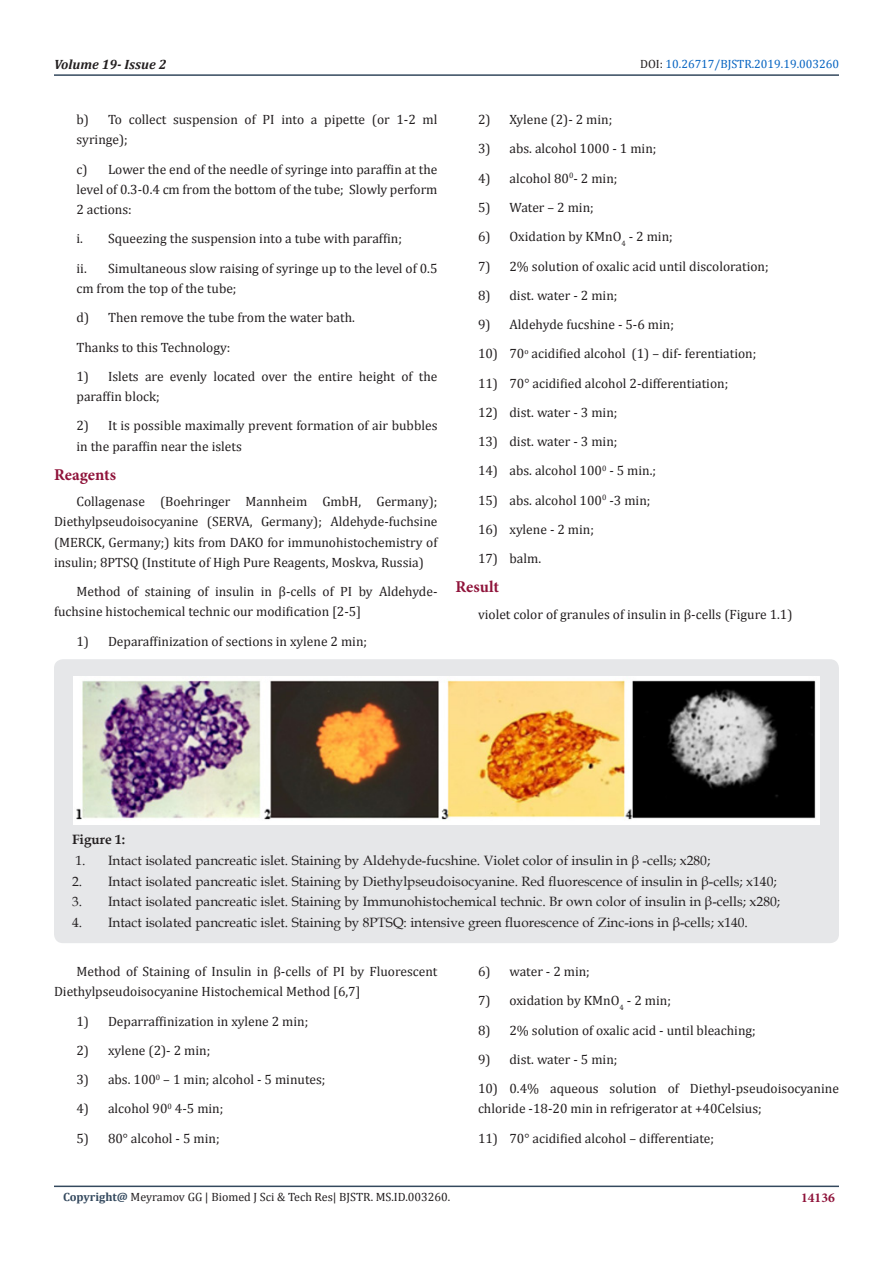
<style>
.page{position:relative;width:893px;height:1263px;background:#fff}
.page>*{position:absolute;margin:0;border:0;box-sizing:border-box;transform-origin:0 0}
.t1{font:700 16.5px "Minion Pro";color:#8f133a}
.t2{font:13.5px/20.2px "Cambria";color:#231f20}
.t3{font:13.5px "Book Antiqua";color:#231f20}
.t4{font:italic 700 13.5px "Cambria";color:#231f20}
.t5{font:700 13.5px "Book Antiqua";color:#231f20}
.t6{font:700 13.5px "Minion Pro";color:#8f133a}
.t7{font:12px "Cambria";color:#231f20}
.t8{font:12px "Cambria";color:#0563c1}
.s1{color:#231f20}
.s2{font-weight:700;color:#34495e}
</style>
<div class="page">
<hr style="left:54px;top:1185px;width:785px;height:2px;background:#34495e">
<hr style="left:54px;top:74px;width:785px;height:2px;background:#34495e">
<div style="left:54px;top:659px;width:785px;height:284px;background:#e6e7e9;border-radius:9px"></div>
<img style="left:74px;top:676px;width:745px;height:148px">
<p class="t4" style="left:54px;top:55px;width:114px">Volume 19- Issue 2</p>
<p class="t8" style="left:640px;top:57px;width:200px"><span class="s1">DOI:</span> 10.26717/BJSTR.2019.19.003260</p>
<p class="t2" style="left:76px;top:109px;width:362px">b) To collect suspension of PI into a pipette (or 1-2 ml syringe);</p>
<p class="t2" style="left:76px;top:159px;width:362px;text-align:justify">c) Lower the end of the needle of syringe into paraffin at the level of 0.3-0.4 cm from the bottom of the tube; Slowly perform 2 actions:</p>
<p class="t2" style="left:76px;top:229px;width:327px">i. Squeezing the suspension into a tube with paraffin;</p>
<p class="t2" style="left:76px;top:258px;width:362px">ii. Simultaneous slow raising of syringe up to the level of 0.5 cm from the top of the tube;</p>
<p class="t2" style="left:76px;top:307px;width:280px">d) Then remove the tube from the water bath.</p>
<p class="t2" style="left:76px;top:337px;width:155px">Thanks to this Technology:</p>
<p class="t2" style="left:76px;top:366px;width:362px">1) Islets are evenly located over the entire height of the paraffin block;</p>
<p class="t2" style="left:76px;top:415px;width:362px">2) It is possible maximally prevent formation of air bubbles in the paraffin near the islets</p>
<p class="t1" style="left:54px;top:463px;width:64px">Reagents</p>
<p class="t2" style="left:54px;top:491px;width:385px;text-align:justify;text-indent:22px">Collagenase (Boehringer Mannheim GmbH, Germany); Diethylpseudoisocyanine (SERVA, Germany); Aldehyde-fuchsine (MERCK, Germany;) kits from DAKO for immunohistochemistry of insulin; 8PTSQ (Institute of High Pure Reagents, Moskva, Russia)</p>
<p class="t2" style="left:54px;top:581px;width:385px;text-indent:22px">Method of staining of insulin in β-cells of PI by Aldehyde&shy;fuchsine histochemical technic our modification [2-5]</p>
<p class="t2" style="left:76px;top:631px;width:292px">1) Deparaffinization of sections in xylene 2 min;</p>
<p class="t2" style="left:478px;top:109px;width:136px">2) Xylene (2)- 2 min;</p>
<p class="t2" style="left:478px;top:139px;width:180px">3) abs. alcohol 1000 - 1 min;</p>
<p class="t2" style="left:478px;top:168px;width:141px">4) alcohol 80<sup>0</sup>- 2 min;</p>
<p class="t2" style="left:478px;top:197px;width:117px">5) Water – 2 min;</p>
<p class="t2" style="left:478px;top:226px;width:196px">6) Oxidation by KMnO<sub>4</sub> - 2 min;</p>
<p class="t2" style="left:478px;top:256px;width:292px">7) 2% solution of oxalic acid until discoloration;</p>
<p class="t2" style="left:478px;top:285px;width:141px">8) dist. water - 2 min;</p>
<p class="t2" style="left:478px;top:314px;width:197px">9) Aldehyde fucshine - 5-6 min;</p>
<p class="t2" style="left:478px;top:343px;width:280px">10) 70<sup>o</sup> acidified alcohol (1) – dif- ferentiation;</p>
<p class="t2" style="left:478px;top:373px;width:252px">11) 70° acidified alcohol 2-differentiation;</p>
<p class="t2" style="left:478px;top:402px;width:141px">12) dist. water - 3 min;</p>
<p class="t2" style="left:478px;top:431px;width:141px">13) dist. water - 3 min;</p>
<p class="t2" style="left:478px;top:460px;width:180px">14) abs. alcohol 100<sup>0</sup> - 5 min.;</p>
<p class="t2" style="left:478px;top:490px;width:174px">15) abs. alcohol 100<sup>0</sup> -3 min;</p>
<p class="t2" style="left:478px;top:519px;width:117px">16) xylene - 2 min;</p>
<p class="t2" style="left:478px;top:548px;width:65px">17) balm.</p>
<p class="t1" style="left:455px;top:575px;width:45px">Result</p>
<p class="t2" style="left:478px;top:604px;width:316px">violet color of granules of insulin in β-cells (Figure 1.1)</p>
<p class="t5" style="left:72px;top:830px;width:55px">Figure 1:</p>
<p class="t3" style="left:75px;top:851px;width:637px">1. Intact isolated pancreatic islet. Staining by Aldehyde-fucshine. Violet color of insulin in β -cells; x280;</p>
<p class="t3" style="left:72px;top:872px;width:706px">2. Intact isolated pancreatic islet. Staining by Diethylpseudoisocyanine. Red fluorescence of insulin in β-cells; x140;</p>
<p class="t3" style="left:72px;top:892px;width:710px">3. Intact isolated pancreatic islet. Staining by Immunohistochemical technic. Br own color of insulin in β-cells; x280;</p>
<p class="t3" style="left:72px;top:913px;width:677px">4. Intact isolated pancreatic islet. Staining by 8PTSQ: intensive green fluorescence of Zinc-ions in β-cells; x140.</p>
<p class="t2" style="left:54px;top:961px;width:385px;text-indent:22px">Method of Staining of Insulin in β-cells of PI by Fluorescent<br>Diethylpseudoisocyanine Histochemical Method [6,7]</p>
<p class="t2" style="left:76px;top:1011px;width:233px">1) Deparraffinization in xylene 2 min;</p>
<p class="t2" style="left:76px;top:1040px;width:135px">2) xylene (2)- 2 min;</p>
<p class="t2" style="left:76px;top:1069px;width:250px">3) abs. 100<sup>0</sup> – 1 min; alcohol - 5 minutes;</p>
<p class="t2" style="left:76px;top:1098px;width:148px">4) alcohol 90<sup>0</sup> 4-5 min;</p>
<p class="t2" style="left:76px;top:1128px;width:145px">5) 80° alcohol - 5 min;</p>
<p class="t2" style="left:478px;top:961px;width:113px">6) water - 2 min;</p>
<p class="t2" style="left:478px;top:990px;width:194px">7) oxidation by KMnO<sub>4</sub> - 2 min;</p>
<p class="t2" style="left:478px;top:1020px;width:279px">8) 2% solution of oxalic acid - until bleaching;</p>
<p class="t2" style="left:478px;top:1049px;width:141px">9) dist. water - 5 min;</p>
<p class="t2" style="left:478px;top:1078px;width:362px">10) 0.4% aqueous solution of Diethyl-pseudoisocyanine chloride -18-20 min in refrigerator at +40Celsius;</p>
<p class="t2" style="left:478px;top:1128px;width:238px">11) 70° acidified alcohol – differentiate;</p>
<p class="t7" style="left:63px;top:1190px;width:389px"><span class="s2">Copyright@</span> Meyramov GG | Biomed J Sci &amp; Tech Res| BJSTR. MS.ID.003260.</p>
<p class="t6" style="left:801px;top:1188px;width:35px">14136</p>
</div>
